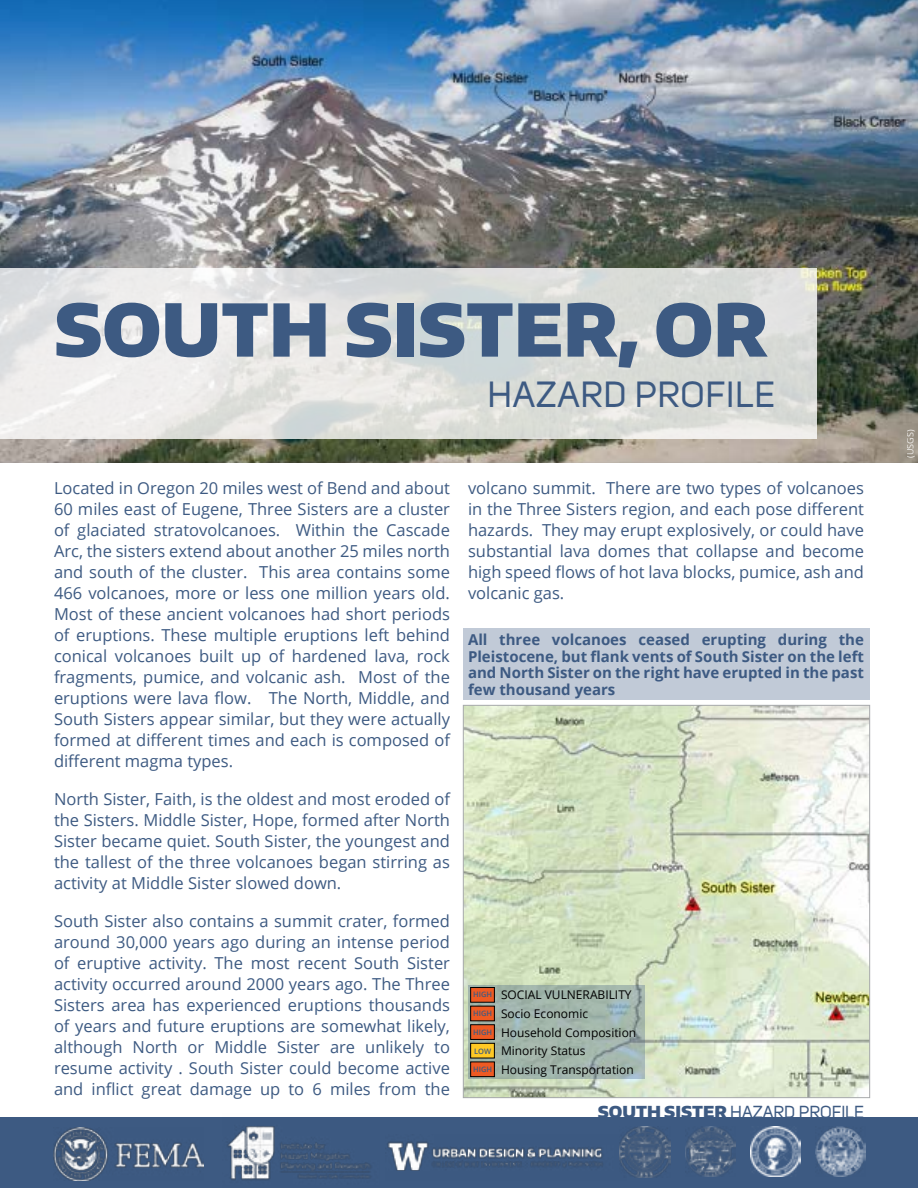
<style>
.page{position:relative;width:918px;height:1188px;background:#fff}
.page>*{position:absolute;margin:0;border:0;box-sizing:border-box;transform-origin:0 0}
.t1{font:900 72px "Encode Sans Normal";color:#3d5a82}
.t2{font:36px "Uni Sans";letter-spacing:.02em;color:#3d5a82}
.t3{font:17.25px "Uni Sans";color:#3d5a82}
.t4{font:16.5px/21px "Open Sans";color:#3d5a82;text-align:justify}
.t5{font:700 15px/16.5px "Open Sans";color:#3d5a82;text-align:justify}
.t6{font:12px/18.8px "Open Sans";color:#000}
.t7{font:9px "Open Sans";color:#fff}
.t8{font:600 7.5px "Open Sans";color:#3d5a82}
.s1{font-family:"Encode Sans Normal";font-weight:900;font-size:16.5px}
</style>
<div class="page">
<img style="left:0;top:0;width:918px;height:462px">
<img style="left:465px;top:707px;width:403px;height:389px">
<svg style="left:468px;top:986px;width:177px;height:93px;background:#a0b3aa"></svg>
<div style="left:471px;top:1062px;width:23px;height:15px;background:#ee5a23"></div>
<div style="left:470px;top:1062px;width:25px;height:15px;border:1px solid #000"></div>
<div style="left:471px;top:988px;width:23px;height:14px;background:#ee5a23"></div>
<div style="left:470px;top:987px;width:25px;height:16px;border:1px solid #000"></div>
<div style="left:471px;top:1006px;width:23px;height:15px;background:#ee5a23"></div>
<div style="left:470px;top:1006px;width:25px;height:15px;border:1px solid #000"></div>
<div style="left:471px;top:1043px;width:23px;height:15px;background:#ffc924"></div>
<div style="left:470px;top:1043px;width:25px;height:15px;border:1px solid #000"></div>
<div style="left:471px;top:1025px;width:23px;height:14px;background:#ee5a23"></div>
<div style="left:470px;top:1024px;width:25px;height:16px;border:1px solid #000"></div>
<div style="left:463px;top:629px;width:407px;height:71px;background:#c1cad7"></div>
<svg style="left:0;top:268px;width:816px;height:171px;background:#e1e2e0"></svg>
<div style="left:0;top:1118px;width:918px;height:70px;background:#3d5a82"></div>
<img style="left:222px;top:1117px;width:157px;height:64px">
<img style="left:54px;top:1127px;width:149px;height:53px">
<img style="left:815px;top:1126px;width:51px;height:51px">
<img style="left:750px;top:1126px;width:50px;height:51px">
<img style="left:685px;top:1126px;width:50px;height:51px">
<img style="left:387px;top:1141px;width:233px;height:30px">
<img style="left:620px;top:1126px;width:50px;height:52px">
<h1 class="t1" style="left:54px;top:282px;width:715px">SOUTH SISTER, OR</h1>
<h2 class="t2" style="left:487px;top:373px;width:289px">HAZARD PROFILE</h2>
<p class="t4" style="left:54px;top:477px;width:398px">Located in Oregon 20 miles west of Bend and about 60 miles east of Eugene, Three Sisters are a cluster of glaciated stratovolcanoes. Within the Cascade Arc, the sisters extend about another 25 miles north and south of the cluster. This area contains some 466 volcanoes, more or less one million years old.<br>Most of these ancient volcanoes had short periods of eruptions. These multiple eruptions left behind conical volcanoes built up of hardened lava, rock fragments, pumice, and volcanic ash. Most of the eruptions were lava flow. The North, Middle, and South Sisters appear similar, but they were actually formed at different times and each is composed of different magma types.</p>
<p class="t4" style="left:54px;top:788px;width:398px">North Sister, Faith, is the oldest and most eroded of the Sisters. Middle Sister, Hope, formed after North Sister became quiet. South Sister, the youngest and the tallest of the three volcanoes began stirring as activity at Middle Sister slowed down.</p>
<p class="t4" style="left:54px;top:910px;width:398px">South Sister also contains a summit crater, formed around 30,000 years ago during an intense period of eruptive activity. The most recent South Sister activity occurred around 2000 years ago. The Three Sisters area has experienced eruptions thousands of years and future eruptions are somewhat likely, although North or Middle Sister are unlikely to resume activity . South Sister could become active and inflict great damage up to 6 miles from the</p>
<p class="t4" style="left:468px;top:477px;width:398px">volcano summit. There are two types of volcanoes in the Three Sisters region, and each pose different hazards. They may erupt explosively, or could have substantial lava domes that collapse and become high speed flows of hot lava blocks, pumice, ash and volcanic gas.</p>
<p class="t5" style="left:468px;top:631px;width:398px">All three volcanoes ceased erupting during the Pleistocene, but flank vents of South Sister on the left and North Sister on the right have erupted in the past few thousand years</p>
<p class="t8" style="left:473px;top:989px;width:20px">HIGH</p>
<p class="t8" style="left:473px;top:1008px;width:20px">HIGH</p>
<p class="t8" style="left:473px;top:1027px;width:20px">HIGH</p>
<p class="t8" style="left:474px;top:1046px;width:19px">LOW</p>
<p class="t8" style="left:473px;top:1064px;width:20px">HIGH</p>
<p class="t6" style="left:501px;top:985px;width:137px">SOCIAL VULNERABILITY<br>Socio Economic<br>Household Composition<br>Minority Status<br>Housing Transportation</p>
<p class="t3" style="left:598px;top:1102px;width:268px"><span class="s1">SOUTH SISTER</span> HAZARD PROFILE</p>
<p class="t7" style="left:904px;top:458px;width:30px;rotate:-90deg">(USGS)</p>
</div>
